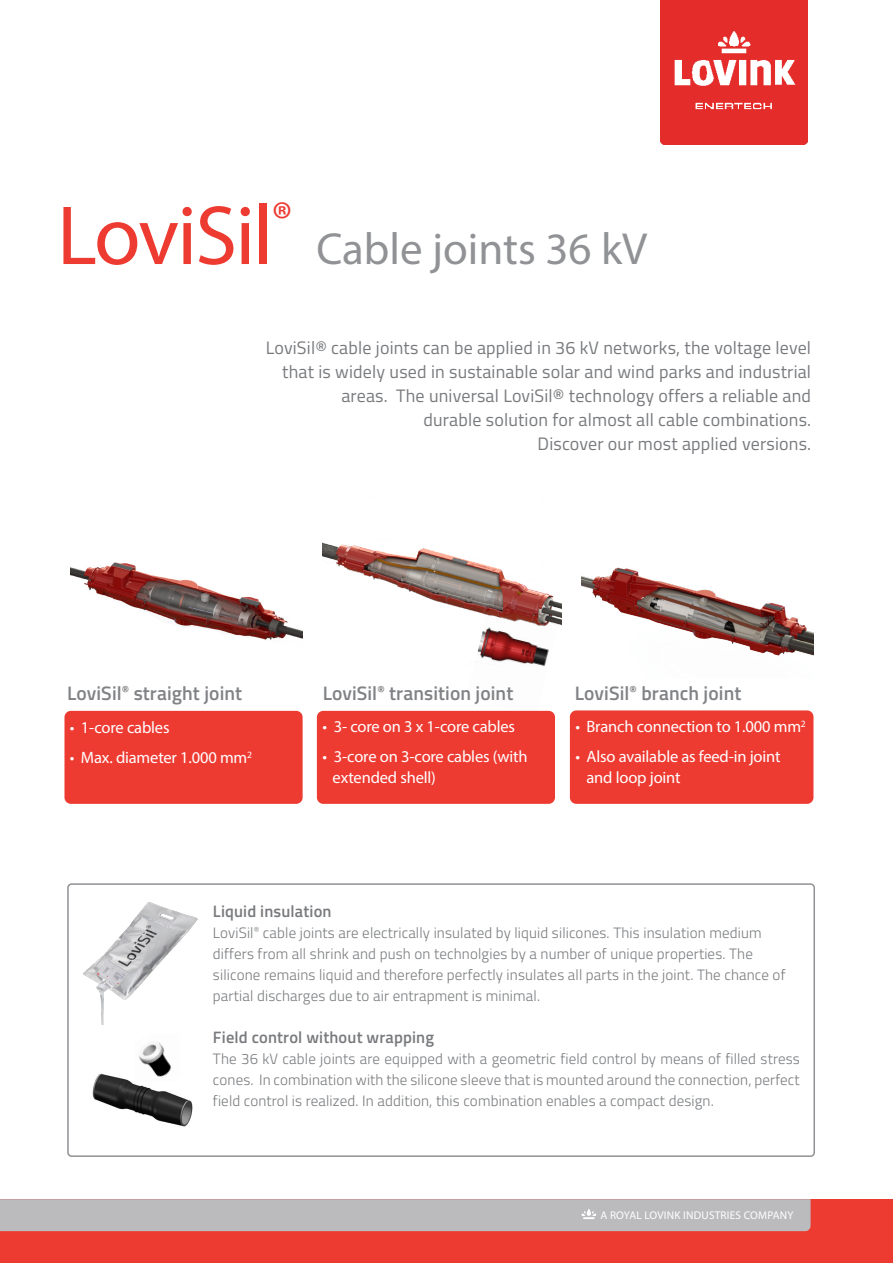
<style>
.page{position:relative;width:893px;height:1263px;background:#fff}
.page>*{position:absolute;margin:0;border:0;box-sizing:border-box;transform-origin:0 0}
.t1{font:84.6px "Myriad Pro";letter-spacing:-.02em;color:#ee3b32}
.t2{font:45px "Myriad Pro";color:#919295}
.intro{font:600 19.5px "Titillium Web";letter-spacing:.005em;color:#808285}
.intro-2{font:18px/24px "Titillium Web";letter-spacing:.01em;color:#787a7d;text-align:right}
.intro-3{font:16.5px/21px "Myriad Pro";letter-spacing:-.01em;color:#fff}
.intro-4{font:600 16.5px "Titillium Web";letter-spacing:.01em;color:#787a7d}
.intro-5{font:300 15px/21px "Titillium Web";letter-spacing:.01em;color:#787a7d}
.t3{font:11.25px "Myriad Pro";letter-spacing:.02em;color:#fff}
</style>
<div class="page">
<img style="left:92px;top:1073px;width:101px;height:54px">
<div style="left:0;top:1199px;width:893px;height:64px;background:#ee3b32"></div>
<div style="left:0;top:1199px;width:811px;height:32px;background:#bbbbbe"></div>
<div style="left:64px;top:711px;width:239px;height:93px;background:#ee3b32;border-radius:6px"></div>
<img style="left:661px;top:0;width:147px;height:144px">
<div style="left:317px;top:711px;width:238px;height:93px;background:#ee3b32;border-radius:6px"></div>
<div style="left:570px;top:710px;width:243px;height:94px;background:#ee3b32;border-radius:6px"></div>
<img style="left:70px;top:562px;width:233px;height:78px">
<img style="left:323px;top:543px;width:238px;height:124px">
<img style="left:581px;top:567px;width:232px;height:89px">
<div style="left:67px;top:883px;width:748px;height:274px;border:2px solid #8f9194;border-radius:4px"></div>
<img style="left:67px;top:902px;width:131px;height:122px">
<img style="left:135px;top:1042px;width:44px;height:40px">
<p class="t1" style="left:57px;top:183px;width:237px">LoviSil<sup>®</sup></p>
<p class="t2" style="left:316px;top:221px;width:332px">Cable joints 36 kV</p>
<p class="intro-2" style="left:266px;top:335px;width:547px">LoviSil® cable joints can be applied in 36 kV networks, the voltage level that is widely used in sustainable solar and wind parks and industrial areas. The universal LoviSil® technology offers a reliable and<br>durable solution for almost all cable combinations.<br>Discover our most applied versions.</p>
<p class="intro" style="left:67px;top:679px;width:176px">LoviSil<sup>®</sup> straight joint</p>
<p class="intro" style="left:323px;top:679px;width:192px">LoviSil<sup>®</sup> transition joint</p>
<p class="intro" style="left:575px;top:679px;width:168px">LoviSil<sup>®</sup> branch joint</p>
<p class="intro-3" style="left:323px;top:716px;width:194px">• 3- core on 3 x 1-core cables</p>
<p class="intro-3" style="left:323px;top:746px;width:206px">• 3-core on 3-core cables (with</p>
<p class="intro-3" style="left:333px;top:767px;width:105px">extended shell)</p>
<p class="intro-3" style="left:575px;top:716px;width:232px">• Branch connection to 1.000 mm<sup>2</sup></p>
<p class="intro-3" style="left:586px;top:746px;width:195px;text-indent:-11px">• Also available as feed-in joint and loop joint</p>
<p class="intro-3" style="left:70px;top:717px;width:101px">• 1-core cables</p>
<p class="intro-3" style="left:70px;top:747px;width:184px">• Max. diameter 1.000 mm<sup>2</sup></p>
<p class="intro-4" style="left:213px;top:898px;width:120px">Liquid insulation</p>
<p class="intro-5" style="left:213px;top:921px;width:574px">LoviSil<sup>®</sup> cable joints are electrically insulated by liquid silicones. This insulation medium differs from all shrink and push on technolgies by a number of unique properties. The silicone remains liquid and therefore perfectly insulates all parts in the joint. The chance of partial discharges due to air entrapment is minimal.</p>
<p class="intro-4" style="left:213px;top:1024px;width:223px">Field control without wrapping</p>
<p class="intro-5" style="left:213px;top:1047px;width:588px;text-align:justify">The 36 kV cable joints are equipped with a geometric field control by means of filled stress cones. In combination with the silicone sleeve that is mounted around the connection, perfect field control is realized. In addition, this combination enables a compact design.</p>
<p class="t3" style="left:600px;top:1208px;width:194px">A ROYAL LOVINK INDUSTRIES COMPANY</p>
</div>
